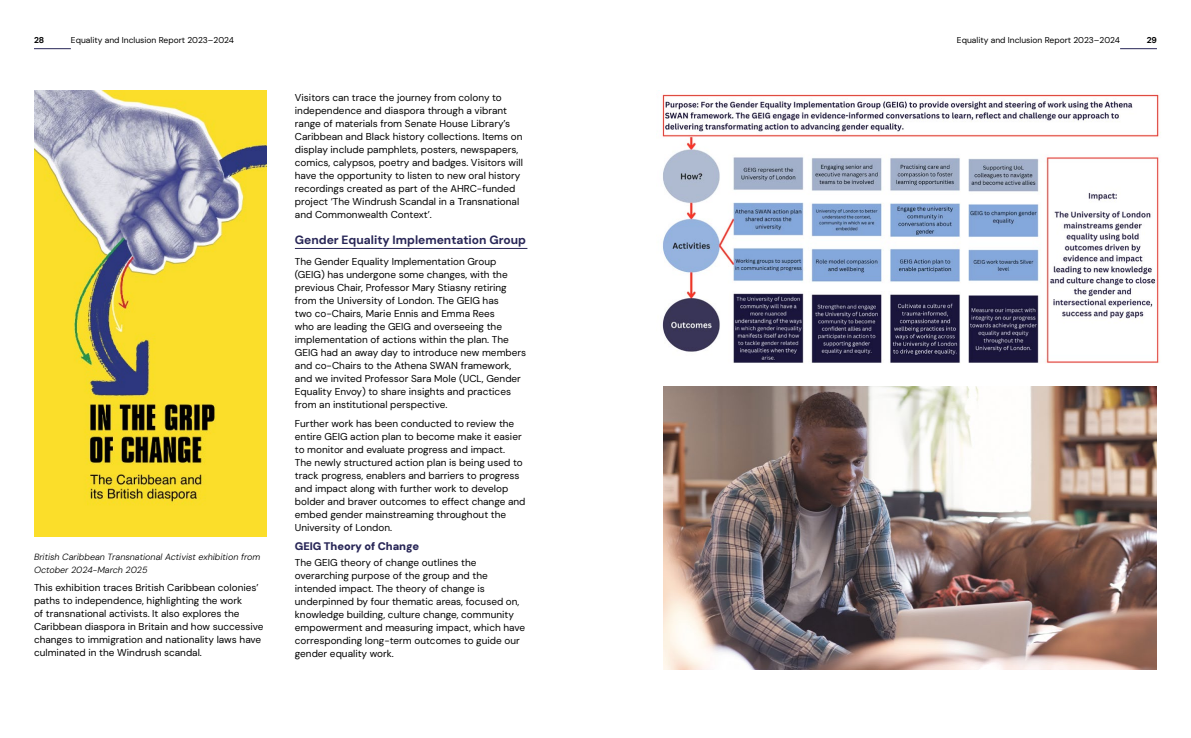
<style>
.page{position:relative;width:1191px;height:738px;background:#fff}
.page>*{position:absolute;margin:0;border:0;box-sizing:border-box;transform-origin:0 0}
.Heading_2{font:700 12px "DM Sans 18 pt";color:#282657}
.Heading_3{font:900 11px "DM Sans 18 pt";letter-spacing:-.005em;color:#282657}
.Body_Text{font:10px/13px "DM Sans 18 pt";color:#000}
.t1{font:italic 300 9px/13px "DM Sans 18 pt";color:#000}
.t2{font:8.5px "DM Sans 18 pt";color:#000}
.t3{font:700 8.5px "DM Sans 18 pt";color:#000}
</style>
<div class="page">
<hr style="left:34px;top:48px;width:37px;height:1px;background:#282657">
<hr style="left:1120px;top:48px;width:37px;height:1px;background:#282657">
<img style="left:34px;top:91px;width:232px;height:445px">
<hr style="left:295px;top:248px;width:232px;height:1px;background:#282657">
<img style="left:662px;top:94px;width:499px;height:270px">
<img style="left:663px;top:386px;width:494px;height:283px">
<p class="t3" style="left:34px;top:34px;width:12px">28</p>
<p class="t2" style="left:71px;top:34px;width:165px">Equality and Inclusion Report 2023–2024</p>
<p class="t2" style="left:957px;top:34px;width:165px">Equality and Inclusion Report 2023–2024</p>
<p class="t3" style="left:1146px;top:34px;width:12px">29</p>
<p class="t1" style="left:34px;top:549px;width:228px">British Caribbean Transnational Activist exhibition from<br>October 2024-March 2025</p>
<p class="Body_Text" style="left:34px;top:580px;width:231px">This exhibition traces British Caribbean colonies’ paths to independence, highlighting the work<br>of transnational activists. It also explores the Caribbean diaspora in Britain and how successive changes to immigration and nationality laws have culminated in the Windrush scandal.</p>
<p class="Body_Text" style="left:295px;top:91px;width:229px">Visitors can trace the journey from colony to independence and diaspora through a vibrant range of materials from Senate House Library’s Caribbean and Black history collections. Items on display include pamphlets, posters, newspapers, comics, calypsos, poetry and badges. Visitors will have the opportunity to listen to new oral history recordings created as part of the AHRC-funded project ‘The Windrush Scandal in a Transnational and Commonwealth Context’.</p>
<p class="Heading_2" style="left:295px;top:232px;width:233px">Gender Equality Implementation Group</p>
<p class="Body_Text" style="left:295px;top:255px;width:233px">The Gender Equality Implementation Group (GEIG) has undergone some changes, with the previous Chair, Professor Mary Stiasny retiring from the University of London. The GEIG has<br>two co-Chairs, Marie Ennis and Emma Rees<br>who are leading the GEIG and overseeing the implementation of actions within the plan. The GEIG had an away day to introduce new members and co-Chairs to the Athena SWAN framework, and we invited Professor Sara Mole (UCL, Gender Equality Envoy) to share insights and practices from an institutional perspective.</p>
<p class="Body_Text" style="left:295px;top:417px;width:232px">Further work has been conducted to review the entire GEIG action plan to become make it easier to monitor and evaluate progress and impact.<br>The newly structured action plan is being used to track progress, enablers and barriers to progress and impact along with further work to develop bolder and braver outcomes to effect change and embed gender mainstreaming throughout the University of London.</p>
<p class="Heading_3" style="left:295px;top:538px;width:126px">GEIG Theory of Change</p>
<p class="Body_Text" style="left:295px;top:555px;width:232px">The GEIG theory of change outlines the overarching purpose of the group and the intended impact. The theory of change is underpinned by four thematic areas, focused on, knowledge building, culture change, community empowerment and measuring impact, which have corresponding long-term outcomes to guide our gender equality work.</p>
</div>
